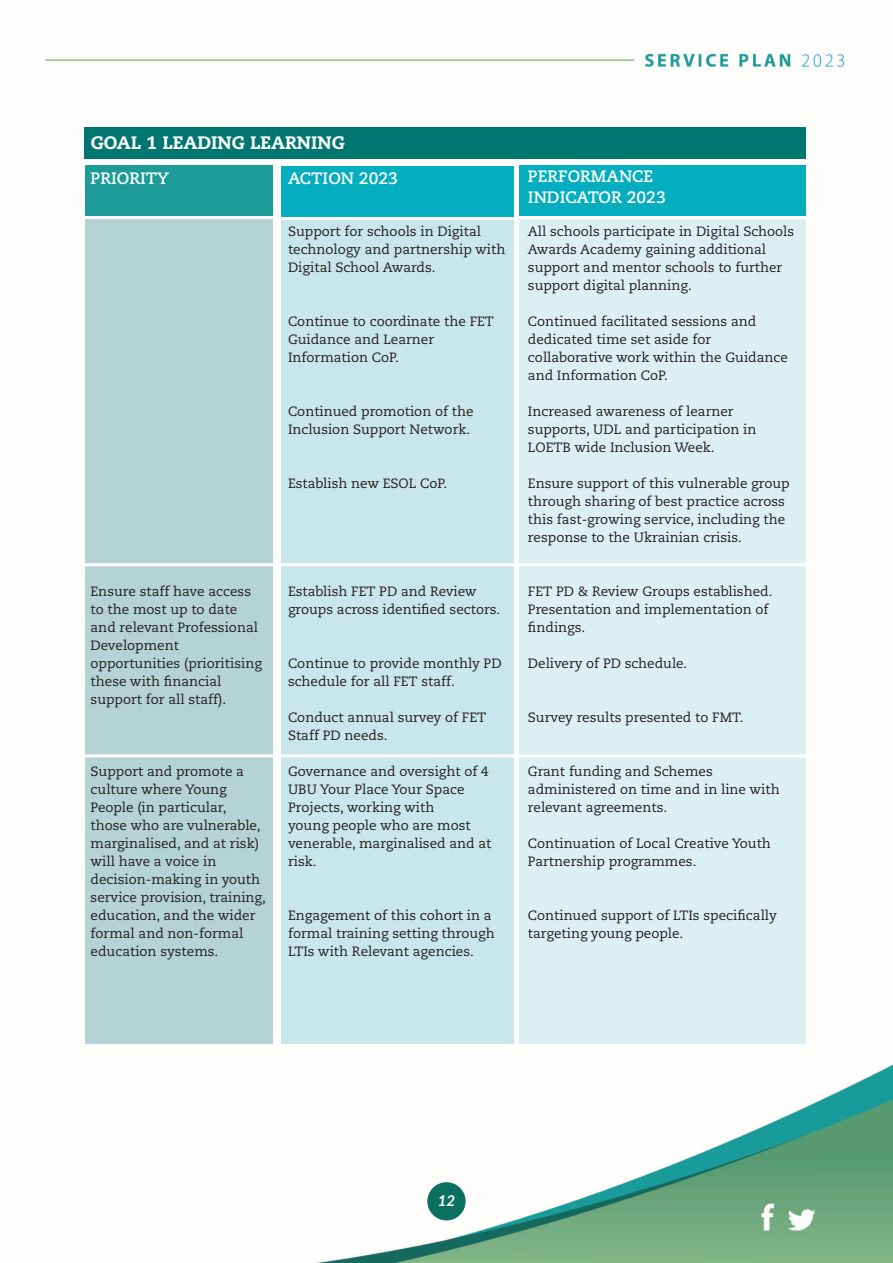
<style>
.page{position:relative;width:893px;height:1263px;background:#fff}
.page>*{position:absolute;margin:0;border:0;box-sizing:border-box;transform-origin:0 0}
.t1{font:800 18px "Caecilia LT Pro 85";color:#fff}
.t2{font:700 16.5px/21px "Caecilia LT Pro 75";color:#fff}
.t3{font:italic 700 15px "Lato";color:#fff}
.t4{font:13.5px/18px "Caecilia LT Pro 55 Roman";color:#231f20}
</style>
<div class="page">
<img style="left:44px;top:53px;width:849px;height:1210px">
<div style="left:427px;top:1182px;width:39px;height:38px;background:#0c7061;border-radius:50%"></div>
<div style="left:85px;top:128px;width:721px;height:31px;background:#007670"></div>
<div style="left:85px;top:166px;width:188px;height:50px;background:#1d9b98"></div>
<div style="left:85px;top:220px;width:188px;height:824px;background:#b5d3d4"></div>
<div style="left:281px;top:166px;width:232px;height:50px;background:#05aebe"></div>
<div style="left:281px;top:220px;width:232px;height:824px;background:#c9e6ec"></div>
<div style="left:519px;top:166px;width:287px;height:50px;background:#05aebe"></div>
<div style="left:519px;top:220px;width:287px;height:824px;background:#dceff3"></div>
<hr style="left:85px;top:754px;width:721px;height:3px;background:#fff">
<hr style="left:85px;top:563px;width:721px;height:3px;background:#fff">
<h1 class="t1" style="left:91px;top:132px;width:255px">GOAL 1 LEADING LEARNING</h1>
<p class="t2" style="left:91px;top:170px;width:80px">PRIORITY</p>
<p class="t2" style="left:288px;top:170px;width:111px">ACTION 2023</p>
<p class="t4" style="left:288px;top:224px;width:219px">Support for schools in Digital technology and partnership with<br>Digital School Awards.</p>
<p class="t4" style="left:288px;top:314px;width:207px">Continue to coordinate the FET<br>Guidance and Learner<br>Information CoP.</p>
<p class="t4" style="left:288px;top:404px;width:187px">Continued promotion of the<br>Inclusion Support Network.</p>
<p class="t4" style="left:288px;top:476px;width:161px">Establish new ESOL CoP.</p>
<p class="t4" style="left:91px;top:583px;width:173px">Ensure staff have access to the most up to date and relevant Professional<br>Development opportunities (prioritising these with financial support for all staff).</p>
<p class="t4" style="left:91px;top:763px;width:177px">Support and promote a culture where Young<br>People (in particular, those who are vulnerable, marginalised, and at risk) will have a voice in decision-making in youth service provision, training, education, and the wider formal and non-formal education systems.</p>
<p class="t4" style="left:288px;top:584px;width:214px">Establish FET PD and Review groups across identified sectors.</p>
<p class="t4" style="left:288px;top:656px;width:215px">Continue to provide monthly PD schedule for all FET staff.</p>
<p class="t4" style="left:288px;top:710px;width:200px">Conduct annual survey of FET<br>Staff PD needs.</p>
<p class="t4" style="left:288px;top:764px;width:205px">Governance and oversight of 4<br>UBU Your Place Your Space<br>Projects, working with<br>young people who are most venerable, marginalised and at risk.</p>
<p class="t4" style="left:288px;top:908px;width:208px">Engagement of this cohort in a formal training setting through<br>LTIs with Relevant agencies.</p>
<p class="t2" style="left:528px;top:167px;width:139px">PERFORMANCE<br>INDICATOR 2023</p>
<p class="t4" style="left:528px;top:223px;width:268px">All schools participate in Digital Schools Awards Academy gaining additional support and mentor schools to further support digital planning.</p>
<p class="t4" style="left:528px;top:313px;width:262px">Continued facilitated sessions and dedicated time set aside for collaborative work within the Guidance and Information CoP.</p>
<p class="t4" style="left:528px;top:403px;width:230px">Increased awareness of learner supports, UDL and participation in<br>LOETB wide Inclusion Week.</p>
<p class="t4" style="left:528px;top:475px;width:263px">Ensure support of this vulnerable group through sharing of best practice across this fast-growing service, including the response to the Ukrainian crisis.</p>
<p class="t4" style="left:528px;top:583px;width:246px">FET PD &amp; Review Groups established.<br>Presentation and implementation of findings.</p>
<p class="t4" style="left:528px;top:655px;width:161px">Delivery of PD schedule.</p>
<p class="t4" style="left:528px;top:709px;width:217px">Survey results presented to FMT.</p>
<p class="t4" style="left:528px;top:763px;width:253px">Grant funding and Schemes administered on time and in line with relevant agreements.</p>
<p class="t4" style="left:528px;top:835px;width:244px">Continuation of Local Creative Youth<br>Partnership programmes.</p>
<p class="t4" style="left:528px;top:907px;width:250px">Continued support of LTIs specifically targeting young people.</p>
<p class="t3" style="left:438px;top:1190px;width:19px">12</p>
</div>
